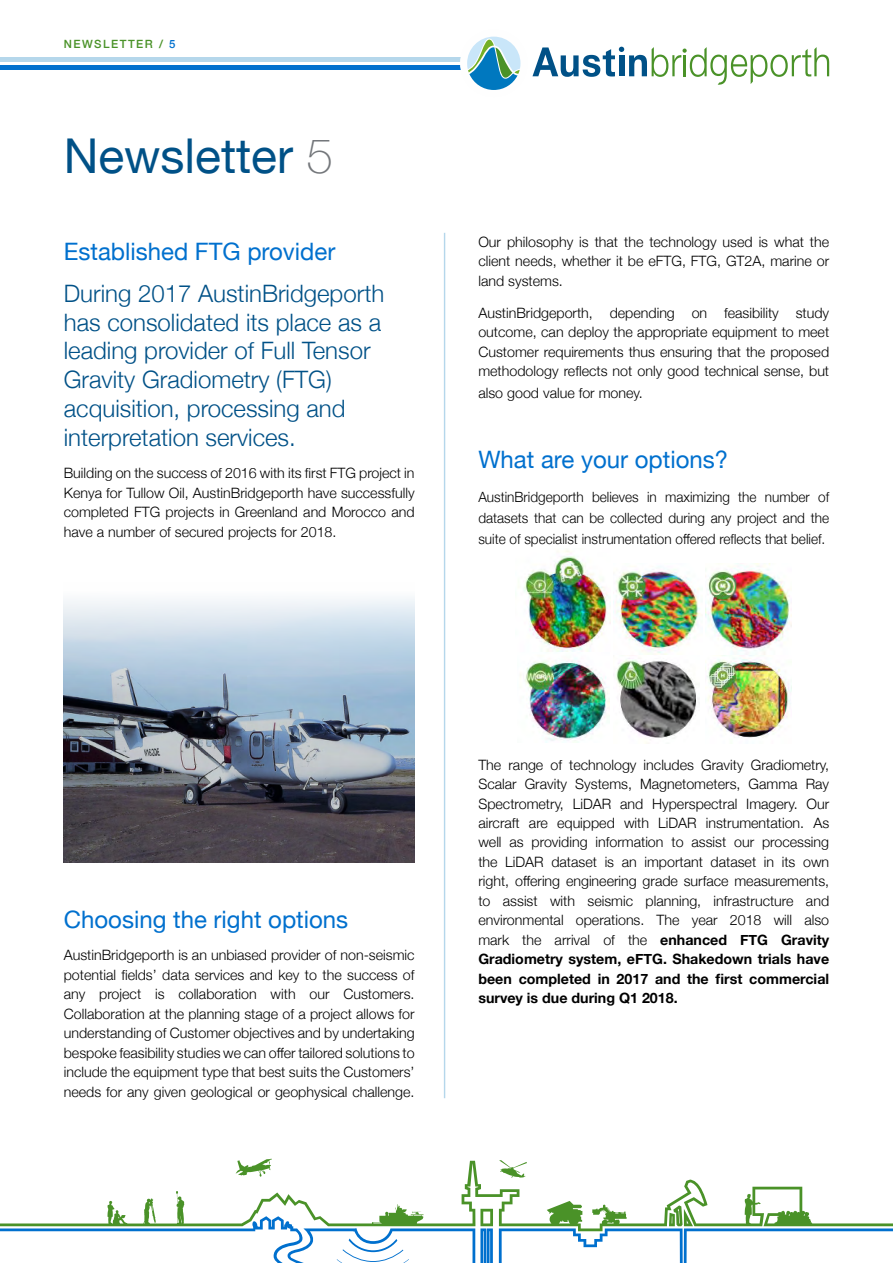
<style>
.page{position:relative;width:893px;height:1263px;background:#fff}
.page>*{position:absolute;margin:0;border:0;box-sizing:border-box;transform-origin:0 0}
.t1{font:48px "Helvetica Neue";color:#005187}
.t2{font:300 24px/28.8px "Helvetica Neue";color:#005187}
.t3{font:24px "Helvetica Neue";color:#0070ce}
.t4{font:300 14.25px/19.5px "Helvetica Neue";color:#000;text-align:justify}
.t5{font:300 14.1px/21.1px "Helvetica Neue";color:#000;text-align:justify;scale:.96 1}
.t6{font:500 11.4px "Helvetica Neue";letter-spacing:.13em;color:#4a9228}
.s1{color:#0070ce}
.s2{font-weight:100;color:#74777b}
.s3{font-weight:700}
</style>
<div class="page">
<div style="left:0;top:65px;width:466px;height:5px;background:#0070ce"></div>
<div style="left:0;top:57px;width:466px;height:5px;background:#b5d7eb"></div>
<div style="left:460px;top:30px;width:67px;height:67px;border:14px solid #fefefe;border-radius:50%"></div>
<svg style="left:467px;top:37px;width:53px;height:53px"></svg>
<svg style="left:532px;top:47px;width:297px;height:38px"></svg>
<svg style="left:0;top:1231px;width:493px;height:32px"></svg>
<svg style="left:0;top:1159px;width:893px;height:72px"></svg>
<svg style="left:499px;top:1228px;width:394px;height:35px"></svg>
<hr style="left:444px;top:233px;width:1px;height:865px;background:#b5d7eb">
<img style="left:64px;top:598px;width:350px;height:264px">
<img style="left:518px;top:550px;width:91px;height:101px">
<img style="left:613px;top:566px;width:88px;height:89px">
<img style="left:705px;top:563px;width:87px;height:175px">
<img style="left:520px;top:658px;width:89px;height:85px">
<img style="left:613px;top:658px;width:85px;height:86px">
<p class="t6" style="left:64px;top:34px;width:113px">NEWSLETTER / <span class="s1">5</span></p>
<h1 class="t1" style="left:64px;top:121px;width:271px">Newsletter <span class="s2">5</span></h1>
<h2 class="t3" style="left:64px;top:234px;width:273px">Established FTG provider</h2>
<h2 class="t2" style="left:64px;top:277px;width:322px">During 2017 AustinBridgeporth has consolidated its place as a leading provider of Full Tensor<br>Gravity Gradiometry (FTG) acquisition, processing and interpretation services.</h2>
<p class="t4" style="left:64px;top:462px;width:352px">Building on the success of 2016 with its first FTG project in Kenya for Tullow Oil, AustinBridgeporth have successfully completed FTG projects in Greenland and Morocco and have a number of secured projects for 2018.</p>
<p class="t4" style="left:478px;top:231px;width:352px">Our philosophy is that the technology used is what the client needs, whether it be eFTG, FTG, GT2A, marine or land systems.</p>
<p class="t4" style="left:478px;top:302px;width:352px">AustinBridgeporth, depending on feasibility study outcome, can deploy the appropriate equipment to meet Customer requirements thus ensuring that the proposed methodology reflects not only good technical sense, but</p>
<p class="t4" style="left:478px;top:382px;width:166px">also good value for money.</p>
<h2 class="t3" style="left:478px;top:442px;width:251px">What are your options?</h2>
<p class="t5" style="left:478px;top:485px;width:367px">AustinBridgeporth believes in maximizing the number of datasets that can be collected during any project and the suite of specialist instrumentation offered reflects that belief.</p>
<h2 class="t3" style="left:64px;top:902px;width:286px">Choosing the right options</h2>
<p class="t4" style="left:64px;top:944px;width:352px">AustinBridgeporth is an unbiased provider of non-seismic potential fields’ data services and key to the success of any project is collaboration with our Customers.<br>Collaboration at the planning stage of a project allows for understanding of Customer objectives and by undertaking bespoke feasibility studies we can offer tailored solutions to include the equipment type that best suits the Customers’ needs for any given geological or geophysical challenge.</p>
<p class="t4" style="left:478px;top:754px;width:352px">The range of technology includes Gravity Gradiometry, Scalar Gravity Systems, Magnetometers, Gamma Ray Spectrometry, LiDAR and Hyperspectral Imagery. Our aircraft are equipped with LiDAR instrumentation. As well as providing information to assist our processing the LiDAR dataset is an important dataset in its own right, offering engineering grade surface measurements, to assist with seismic planning, infrastructure and environmental operations. The year 2018 will also mark the arrival of the <span class="s3">enhanced FTG Gravity Gradiometry system, eFTG. Shakedown trials have been completed in 2017 and the first commercial survey is due during Q1 2018.</span></p>
</div>
